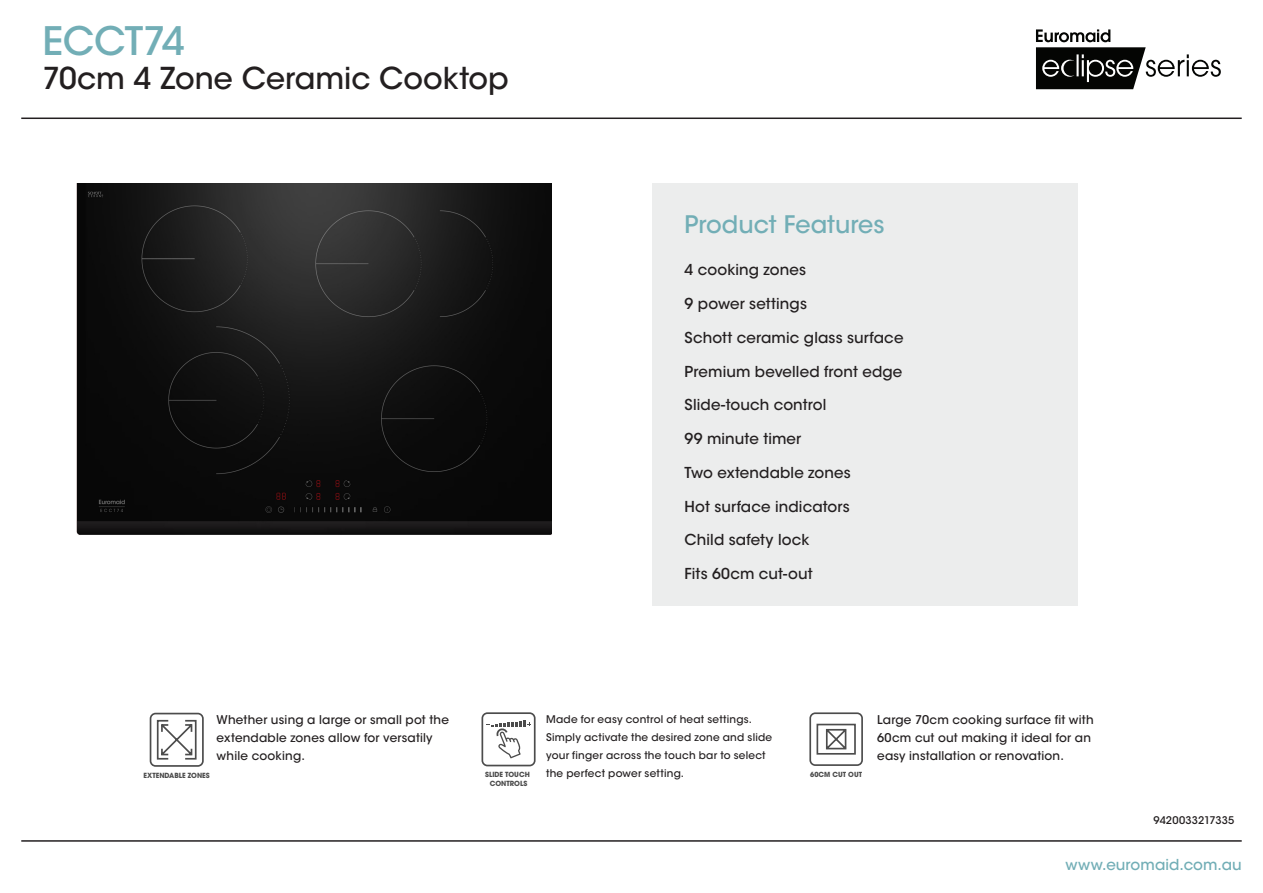
<style>
.page{position:relative;width:1263px;height:893px;background:#fff}
.page>*{position:absolute;margin:0;border:0;box-sizing:border-box;transform-origin:0 0}
._3_Section_Heading{font:500 39px "ITC Avant Garde Std";letter-spacing:-.015em;color:#72aeb6}
._3_Section_Heading-2{font:500 30px "ITC Avant Garde Std";color:#231f20}
._3_Section_Heading-3{font:500 24px "ITC Avant Garde Std";letter-spacing:-.005em;color:#72aeb6}
._2_Body_Copy{font:500 15px "ITC Avant Garde Std";letter-spacing:.01em;color:#231f20}
.t1{font:500 15px "ITC Avant Garde Std";letter-spacing:.005em;color:#72aeb6}
._2_Body_Copy-2{font:500 12px/18px "ITC Avant Garde Std";letter-spacing:.015em;color:#231f20}
._2_Body_Copy-3{font:500 10.5px/18px "ITC Avant Garde Std";letter-spacing:.02em;color:#231f20}
.t2{font:700 7.05px "ITC Avant Garde Pro";color:#4c4c4c}
</style>
<div class="page">
<hr style="left:21px;top:840px;width:1221px;height:2px;background:#231f20">
<hr style="left:21px;top:118px;width:1221px;height:1px;background:#231f20">
<svg style="left:1036px;top:29px;width:185px;height:60px"></svg>
<svg style="left:809px;top:712px;width:54px;height:54px"></svg>
<svg style="left:481px;top:712px;width:55px;height:54px"></svg>
<svg style="left:150px;top:713px;width:54px;height:54px"></svg>
<div style="left:653px;top:183px;width:425px;height:422px;background:#eceded"></div>
<img style="left:77px;top:183px;width:475px;height:352px">
<p class="_3_Section_Heading" style="left:43px;top:17px;width:144px">ECCT74</p>
<p class="_3_Section_Heading-2" style="left:43px;top:60px;width:468px">70cm 4 Zone Ceramic Cooktop</p>
<p class="_3_Section_Heading-3" style="left:685px;top:209px;width:201px">Product Features</p>
<p class="_2_Body_Copy" style="left:685px;top:261px;width:123px">4 cooking zones</p>
<p class="_2_Body_Copy" style="left:685px;top:294px;width:124px">9 power settings</p>
<p class="_2_Body_Copy" style="left:685px;top:328px;width:220px">Schott ceramic glass surface</p>
<p class="_2_Body_Copy" style="left:685px;top:362px;width:219px">Premium bevelled front edge</p>
<p class="_2_Body_Copy" style="left:685px;top:396px;width:143px">Slide-touch control</p>
<p class="_2_Body_Copy" style="left:685px;top:429px;width:118px">99 minute timer</p>
<p class="_2_Body_Copy" style="left:685px;top:463px;width:168px">Two extendable zones</p>
<p class="_2_Body_Copy" style="left:685px;top:497px;width:167px">Hot surface indicators</p>
<p class="_2_Body_Copy" style="left:685px;top:531px;width:126px">Child safety lock</p>
<p class="_2_Body_Copy" style="left:685px;top:564px;width:129px">Fits 60cm cut-out</p>
<p class="_2_Body_Copy-2" style="left:217px;top:710px;width:234px">Whether using a large or small pot the extendable zones allow for versatily while cooking.</p>
<p class="_2_Body_Copy-3" style="left:546px;top:710px;width:228px">Made for easy control of heat settings.<br>Simply activate the desired zone and slide your finger across the touch bar to select the perfect power setting.</p>
<p class="t2" style="left:485px;top:770px;width:46px">SLIDE TOUCH</p>
<p class="t2" style="left:810px;top:769px;width:53px">60CM CUT OUT</p>
<p class="t2" style="left:490px;top:778px;width:39px">CONTROLS</p>
<p class="t2" style="left:144px;top:770px;width:68px">EXTENDABLE ZONES</p>
<p class="_2_Body_Copy-2" style="left:877px;top:710px;width:218px">Large 70cm cooking surface fit with<br>60cm cut out making it ideal for an easy installation or renovation.</p>
<p class="_2_Body_Copy-3" style="left:1153px;top:811px;width:82px">9420033217335</p>
<p class="t1" style="left:1065px;top:855px;width:178px">www.euromaid.com.au</p>
</div>
